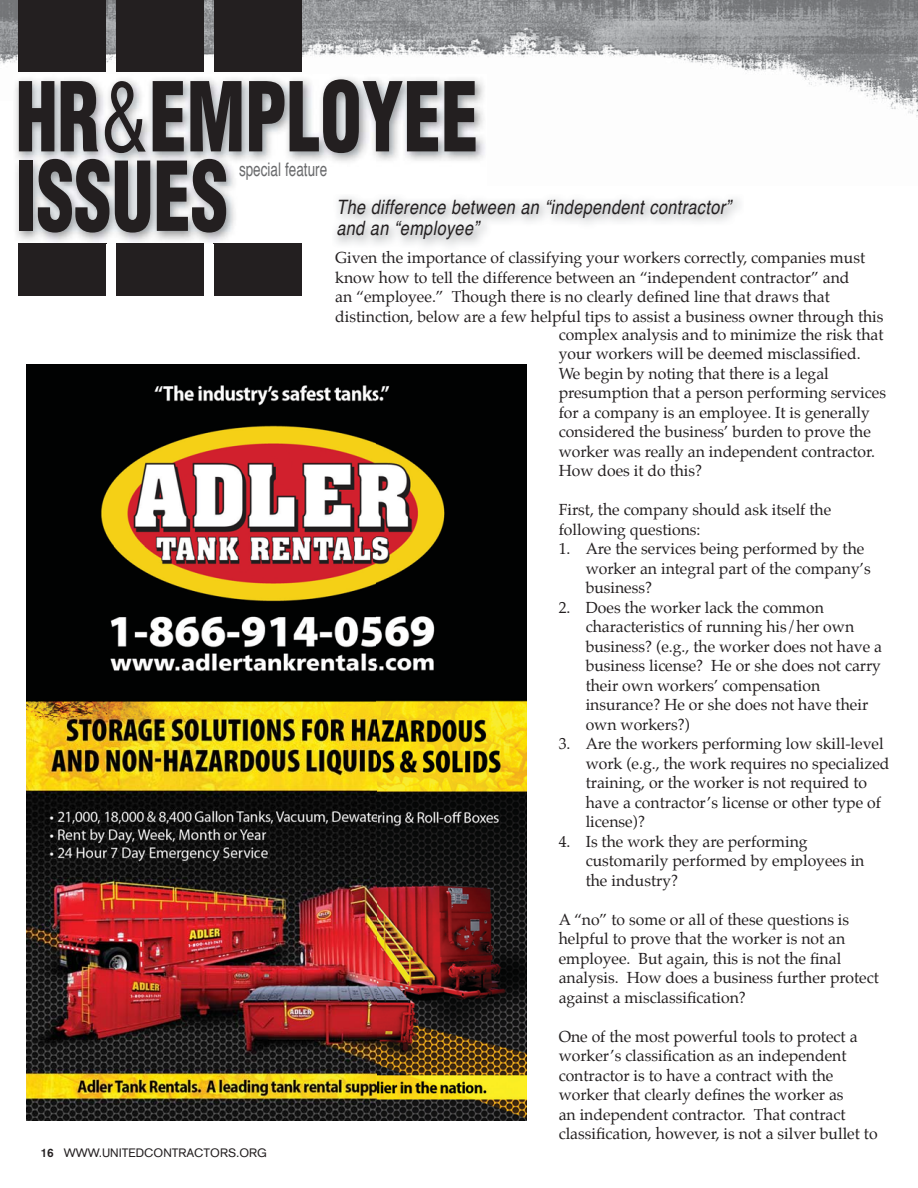
<style>
.page{position:relative;width:918px;height:1188px;background:#fff}
.page>*{position:absolute;margin:0;border:0;box-sizing:border-box;transform-origin:0 0}
.t1{font:900 condensed 93.75px/79.5px "Helvetica";color:#231f20;scale:.8 1}
.t2{font:italic 19.8px/21.8px "Helvetica";letter-spacing:.025em;color:#231f20;scale:.82 1}
.t3{font:18.75px "Helvetica";color:#696a6c;scale:.72 1}
.t4{font:15.75px/19.5px "Palatino";color:#231f20}
.t5{font:12px "Akzidenz Grotesk";color:#231f20}
.s1{font-weight:400}
.s2{font-weight:700}
</style>
<div class="page">
<div style="left:18px;top:243px;width:88px;height:53px;background:#231f20"></div>
<div style="left:116px;top:243px;width:88px;height:53px;background:#231f20"></div>
<div style="left:214px;top:243px;width:87px;height:53px;background:#231f20"></div>
<img style="left:0;top:0;width:708px;height:72px">
<img style="left:708px;top:0;width:210px;height:117px">
<div style="left:18px;top:0;width:88px;height:72px;background:#231f20"></div>
<div style="left:116px;top:0;width:88px;height:72px;background:#231f20"></div>
<div style="left:214px;top:0;width:87px;height:72px;background:#231f20"></div>
<img style="left:15px;top:77px;width:470px;height:167px">
<img style="left:18px;top:243px;width:88px;height:1px">
<img style="left:116px;top:243px;width:88px;height:1px">
<img style="left:214px;top:243px;width:87px;height:1px">
<img style="left:332px;top:194px;width:155px;height:50px">
<img style="left:27px;top:364px;width:499px;height:756px">
<p class="t1" style="left:16px;top:85px;width:580px">HR<span class="s1">&amp;</span>EMPLOYEE<br>ISSUES</p>
<p class="t3" style="left:239px;top:162px;width:124px">special feature</p>
<p class="t2" style="left:336px;top:198px;width:483px">The difference between an “independent contractor” and an “employee”</p>
<p class="t5" style="left:40px;top:1148px;width:228px"><span class="s2">16</span> WWW.UNITEDCONTRACTORS.ORG</p>
<p class="t4" style="left:335px;top:249px;width:550px">Given the importance of classifying your workers correctly, companies must know how to tell the difference between an “independent contractor” and<br>an “employee.” Though there is no clearly defined line that draws that distinction, below are a few helpful tips to assist a business owner through this</p>
<p class="t4" style="left:559px;top:326px;width:329px">complex analysis and to minimize the risk that your workers will be deemed misclassified.<br>We begin by noting that there is a legal presumption that a person performing services for a company is an employee. It is generally considered the business’ burden to prove the worker was really an independent contractor.<br>How does it do this?</p>
<p class="t4" style="left:559px;top:501px;width:274px">First, the company should ask itself the following questions:</p>
<p class="t4" style="left:586px;top:540px;width:287px;text-indent:-27px">1. Are the services being performed by the worker an integral part of the company’s business?</p>
<p class="t4" style="left:586px;top:599px;width:298px;text-indent:-27px">2. Does the worker lack the common characteristics of running his/her own business? (e.g., the worker does not have a business license? He or she does not carry their own workers’ compensation insurance? He or she does not have their own workers?)</p>
<p class="t4" style="left:586px;top:735px;width:305px;text-indent:-27px">3. Are the workers performing low skill-level work (e.g., the work requires no specialized training, or the worker is not required to have a contractor’s license or other type of license)?</p>
<p class="t4" style="left:586px;top:833px;width:280px;text-indent:-27px">4. Is the work they are performing customarily performed by employees in the industry?</p>
<p class="t4" style="left:559px;top:911px;width:322px">A “no” to some or all of these questions is helpful to prove that the worker is not an employee. But again, this is not the final analysis. How does a business further protect against a misclassification?</p>
<p class="t4" style="left:559px;top:1028px;width:320px">One of the most powerful tools to protect a worker’s classification as an independent contractor is to have a contract with the worker that clearly defines the worker as<br>an independent contractor. That contract classification, however, is not a silver bullet to</p>
</div>
